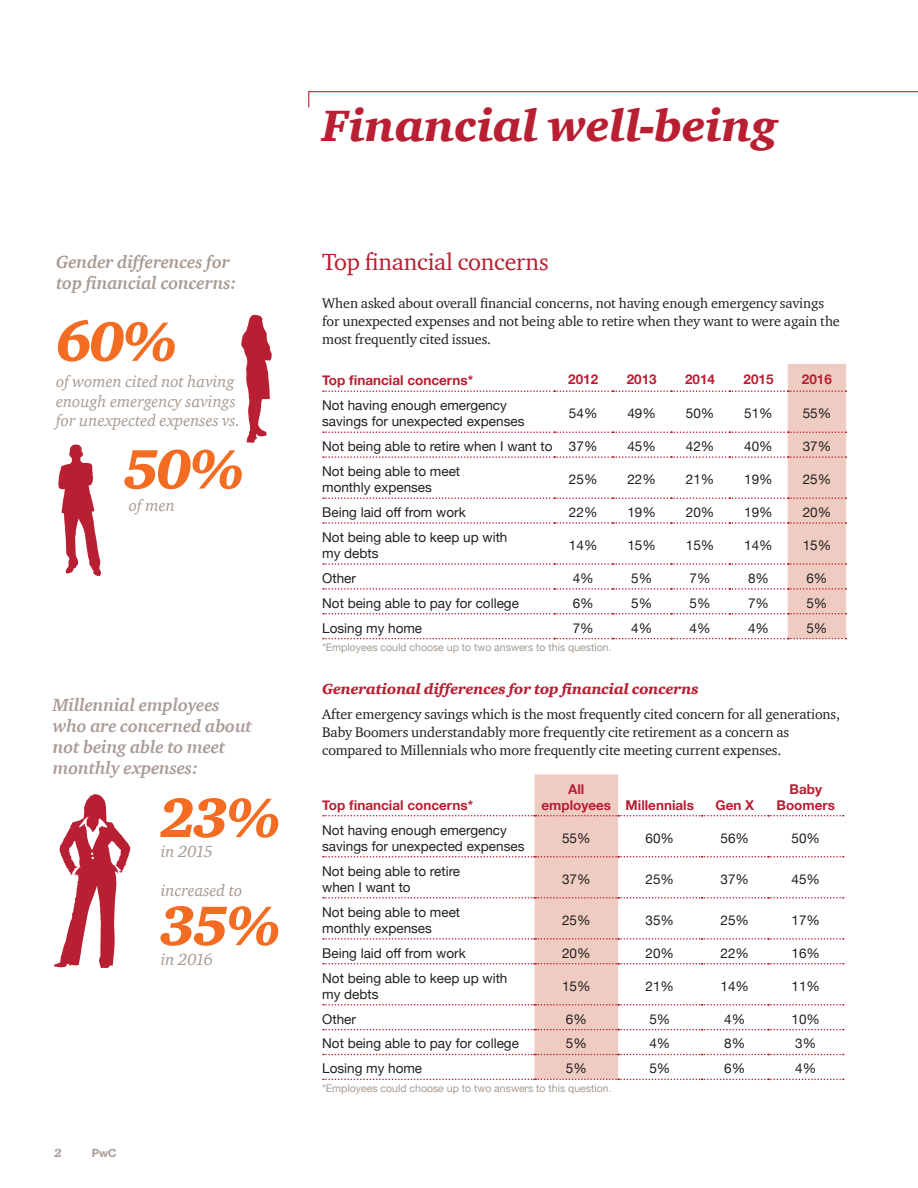
<style>
.page{position:relative;width:918px;height:1188px;background:#fff}
.page>*{position:absolute;margin:0;border:0;box-sizing:border-box;transform-origin:0 0}
._38_Blk_Ital_Orange{font:italic 900 57px "ITC Charter Com";color:#f36c21}
._34_Blk_Ital_Orange{font:italic 900 57px "ITC Charter Com";color:#f36c21}
.Headline_1{font:italic 900 45px "ITC Charter Com";color:#b91f33}
.Headline_2{font:24px "ITC Charter Com";letter-spacing:-.01em;color:#b91f33}
._12_14_Bold_Ital_Gre{font:italic 700 18px/21px "ITC Charter Com";letter-spacing:-.01em;color:#a99b95}
._12_14_Bold_Ital_Gre-2{font:italic 700 18px/21px "ITC Charter Com";letter-spacing:-.01em;color:#a79b91}
._11_13_ital_grey{font:italic 16.5px/19.5px "ITC Charter Com";color:#a79b91}
._34_Blk_Ital_Orange-2{font:italic 16.5px "ITC Charter Com";color:#a79b91}
.Headline_3{font:italic 900 15px "ITC Charter Com";letter-spacing:-.01em;color:#b91f33}
.body_text{font:14.25px/18px "ITC Charter Com";letter-spacing:-.01em;color:#231f20}
.Table_text{font:13.5px/16.2px "Helvetica Neue";color:#231f20}
.Table_header{font:700 13.5px/16.2px "Helvetica Neue";color:#b91f33;text-align:center}
.Table_text_unbalance{font:13.5px/16.2px "Helvetica Neue";color:#231f20}
.Footer_L{font:italic 900 12px "ITC Charter Com";color:#a99b95}
.Footer_L-2{font:700 11.25px "Helvetica Neue";color:#a99b95}
.Footnote{font:10.5px "Helvetica Neue";color:#a79b91}
</style>
<div class="page">
<svg style="left:323px;top:364px;width:523px;height:275px"></svg>
<svg style="left:323px;top:774px;width:521px;height:306px"></svg>
<svg style="left:241px;top:315px;width:31px;height:128px"></svg>
<svg style="left:58px;top:445px;width:43px;height:131px"></svg>
<svg style="left:308px;top:91px;width:610px;height:17px"></svg>
<svg style="left:54px;top:794px;width:76px;height:174px"></svg>
<p class="_12_14_Bold_Ital_Gre-2" style="left:56px;top:251px;width:182px">Gender differences for top financial concerns:</p>
<p class="_38_Blk_Ital_Orange" style="left:56px;top:306px;width:123px">60%</p>
<p class="_11_13_ital_grey" style="left:56px;top:372px;width:186px">of women cited not having enough emergency savings for unexpected expenses vs.</p>
<p class="_38_Blk_Ital_Orange" style="left:123px;top:434px;width:123px">50%</p>
<p class="_11_13_ital_grey" style="left:129px;top:496px;width:48px">of men</p>
<p class="_12_14_Bold_Ital_Gre" style="left:53px;top:694px;width:201px">Millennial employees who are concerned about not being able to meet monthly expenses:</p>
<p class="_34_Blk_Ital_Orange" style="left:160px;top:783px;width:123px">23%</p>
<p class="_34_Blk_Ital_Orange-2" style="left:161px;top:841px;width:54px">in 2015</p>
<p class="_34_Blk_Ital_Orange-2" style="left:161px;top:880px;width:83px">increased to</p>
<p class="_34_Blk_Ital_Orange" style="left:160px;top:891px;width:123px">35%</p>
<p class="_34_Blk_Ital_Orange-2" style="left:161px;top:949px;width:54px">in 2016</p>
<p class="Footer_L" style="left:54px;top:1146px;width:9px">2</p>
<p class="Footer_L-2" style="left:92px;top:1144px;width:26px">PwC</p>
<p class="Headline_1" style="left:322px;top:98px;width:458px">Financial well-being</p>
<p class="Headline_2" style="left:322px;top:247px;width:228px">Top financial concerns</p>
<p class="body_text" style="left:322px;top:294px;width:519px">When asked about overall financial concerns, not having enough emergency savings for unexpected expenses and not being able to retire when they want to were again the most frequently cited issues.</p>
<p class="Table_header" style="left:322px;top:373px;width:152px">Top financial concerns*</p>
<p class="Table_header" style="left:568px;top:372px;width:32px">2012</p>
<p class="Table_header" style="left:627px;top:372px;width:32px">2013</p>
<p class="Table_header" style="left:685px;top:372px;width:32px">2014</p>
<p class="Table_header" style="left:744px;top:372px;width:32px">2015</p>
<p class="Table_header" style="left:802px;top:372px;width:32px">2016</p>
<p class="Table_text" style="left:322px;top:398px;width:204px">Not having enough emergency savings for unexpected expenses</p>
<p class="Table_text" style="left:569px;top:406px;width:30px">54%</p>
<p class="Table_text" style="left:627px;top:406px;width:30px">49%</p>
<p class="Table_text" style="left:686px;top:406px;width:30px">50%</p>
<p class="Table_text" style="left:744px;top:406px;width:30px">51%</p>
<p class="Table_text" style="left:803px;top:406px;width:30px">55%</p>
<p class="Table_text_unbalance" style="left:322px;top:439px;width:232px">Not being able to retire when I want to</p>
<p class="Table_text" style="left:569px;top:439px;width:30px">37%</p>
<p class="Table_text" style="left:627px;top:439px;width:30px">45%</p>
<p class="Table_text" style="left:686px;top:439px;width:30px">42%</p>
<p class="Table_text" style="left:744px;top:439px;width:30px">40%</p>
<p class="Table_text" style="left:803px;top:439px;width:30px">37%</p>
<p class="Table_text" style="left:322px;top:464px;width:140px">Not being able to meet monthly expenses</p>
<p class="Table_text" style="left:569px;top:472px;width:30px">25%</p>
<p class="Table_text" style="left:627px;top:472px;width:30px">22%</p>
<p class="Table_text" style="left:686px;top:472px;width:30px">21%</p>
<p class="Table_text" style="left:744px;top:472px;width:30px">19%</p>
<p class="Table_text" style="left:803px;top:472px;width:30px">25%</p>
<p class="Table_text" style="left:322px;top:505px;width:145px">Being laid off from work</p>
<p class="Table_text" style="left:569px;top:505px;width:30px">22%</p>
<p class="Table_text" style="left:627px;top:505px;width:30px">19%</p>
<p class="Table_text" style="left:686px;top:505px;width:30px">20%</p>
<p class="Table_text" style="left:744px;top:505px;width:30px">19%</p>
<p class="Table_text" style="left:803px;top:505px;width:30px">20%</p>
<p class="Table_text_unbalance" style="left:322px;top:530px;width:187px">Not being able to keep up with my debts</p>
<p class="Table_text" style="left:569px;top:538px;width:30px">14%</p>
<p class="Table_text" style="left:627px;top:538px;width:30px">15%</p>
<p class="Table_text" style="left:686px;top:538px;width:30px">15%</p>
<p class="Table_text" style="left:744px;top:538px;width:30px">14%</p>
<p class="Table_text" style="left:803px;top:538px;width:30px">15%</p>
<p class="Table_text" style="left:322px;top:571px;width:35px">Other</p>
<p class="Table_text" style="left:573px;top:571px;width:23px">4%</p>
<p class="Table_text" style="left:631px;top:571px;width:23px">5%</p>
<p class="Table_text" style="left:690px;top:571px;width:23px">7%</p>
<p class="Table_text" style="left:748px;top:571px;width:23px">8%</p>
<p class="Table_text" style="left:806px;top:571px;width:23px">6%</p>
<p class="Table_text" style="left:322px;top:596px;width:198px">Not being able to pay for college</p>
<p class="Table_text" style="left:573px;top:596px;width:23px">6%</p>
<p class="Table_text" style="left:631px;top:596px;width:23px">5%</p>
<p class="Table_text" style="left:690px;top:596px;width:23px">5%</p>
<p class="Table_text" style="left:748px;top:596px;width:23px">7%</p>
<p class="Table_text" style="left:806px;top:596px;width:23px">5%</p>
<p class="Table_text" style="left:322px;top:620px;width:102px">Losing my home</p>
<p class="Table_text" style="left:573px;top:620px;width:23px">7%</p>
<p class="Table_text" style="left:631px;top:620px;width:23px">4%</p>
<p class="Table_text" style="left:690px;top:620px;width:23px">4%</p>
<p class="Table_text" style="left:748px;top:620px;width:23px">4%</p>
<p class="Table_text" style="left:806px;top:620px;width:23px">5%</p>
<p class="Footnote" style="left:322px;top:640px;width:291px">*Employees could choose up to two answers to this question.</p>
<p class="Headline_3" style="left:322px;top:680px;width:378px">Generational differences for top financial concerns</p>
<p class="body_text" style="left:322px;top:705px;width:519px">After emergency savings which is the most frequently cited concern for all generations,<br>Baby Boomers understandably more frequently cite retirement as a concern as compared to Millennials who more frequently cite meeting current expenses.</p>
<p class="Table_header" style="left:322px;top:797px;width:152px">Top financial concerns*</p>
<p class="Table_header" style="left:541px;top:781px;width:71px">All employees</p>
<p class="Table_header" style="left:626px;top:797px;width:70px">Millennials</p>
<p class="Table_header" style="left:715px;top:797px;width:40px">Gen X</p>
<p class="Table_header" style="left:777px;top:781px;width:60px">Baby<br>Boomers</p>
<p class="Table_text" style="left:322px;top:822px;width:204px">Not having enough emergency savings for unexpected expenses</p>
<p class="Table_text" style="left:562px;top:831px;width:30px">55%</p>
<p class="Table_text" style="left:646px;top:831px;width:30px">60%</p>
<p class="Table_text" style="left:721px;top:831px;width:30px">56%</p>
<p class="Table_text" style="left:792px;top:831px;width:30px">50%</p>
<p class="Table_text" style="left:322px;top:864px;width:140px">Not being able to retire when I want to</p>
<p class="Table_text" style="left:562px;top:872px;width:30px">37%</p>
<p class="Table_text" style="left:646px;top:872px;width:30px">25%</p>
<p class="Table_text" style="left:721px;top:872px;width:30px">37%</p>
<p class="Table_text" style="left:792px;top:872px;width:30px">45%</p>
<p class="Table_text" style="left:322px;top:905px;width:140px">Not being able to meet monthly expenses</p>
<p class="Table_text" style="left:562px;top:913px;width:30px">25%</p>
<p class="Table_text" style="left:646px;top:913px;width:30px">35%</p>
<p class="Table_text" style="left:721px;top:913px;width:30px">25%</p>
<p class="Table_text" style="left:792px;top:913px;width:30px">17%</p>
<p class="Table_text" style="left:322px;top:946px;width:145px">Being laid off from work</p>
<p class="Table_text" style="left:562px;top:946px;width:30px">20%</p>
<p class="Table_text" style="left:646px;top:946px;width:30px">20%</p>
<p class="Table_text" style="left:721px;top:946px;width:30px">22%</p>
<p class="Table_text" style="left:792px;top:946px;width:30px">16%</p>
<p class="Table_text" style="left:322px;top:970px;width:187px">Not being able to keep up with my debts</p>
<p class="Table_text" style="left:562px;top:979px;width:30px">15%</p>
<p class="Table_text" style="left:646px;top:979px;width:30px">21%</p>
<p class="Table_text" style="left:721px;top:979px;width:30px">14%</p>
<p class="Table_text" style="left:792px;top:979px;width:30px">11%</p>
<p class="Table_text" style="left:322px;top:1012px;width:35px">Other</p>
<p class="Table_text" style="left:566px;top:1012px;width:23px">6%</p>
<p class="Table_text" style="left:649px;top:1012px;width:23px">5%</p>
<p class="Table_text" style="left:724px;top:1012px;width:23px">4%</p>
<p class="Table_text" style="left:792px;top:1012px;width:30px">10%</p>
<p class="Table_text" style="left:322px;top:1036px;width:198px">Not being able to pay for college</p>
<p class="Table_text" style="left:566px;top:1036px;width:23px">5%</p>
<p class="Table_text" style="left:649px;top:1036px;width:23px">4%</p>
<p class="Table_text" style="left:724px;top:1036px;width:23px">8%</p>
<p class="Table_text" style="left:795px;top:1036px;width:23px">3%</p>
<p class="Table_text" style="left:322px;top:1061px;width:102px">Losing my home</p>
<p class="Table_text" style="left:566px;top:1061px;width:23px">5%</p>
<p class="Table_text" style="left:649px;top:1061px;width:23px">5%</p>
<p class="Table_text" style="left:724px;top:1061px;width:23px">6%</p>
<p class="Table_text" style="left:795px;top:1061px;width:23px">4%</p>
<p class="Footnote" style="left:322px;top:1081px;width:291px">*Employees could choose up to two answers to this question.</p>
</div>
